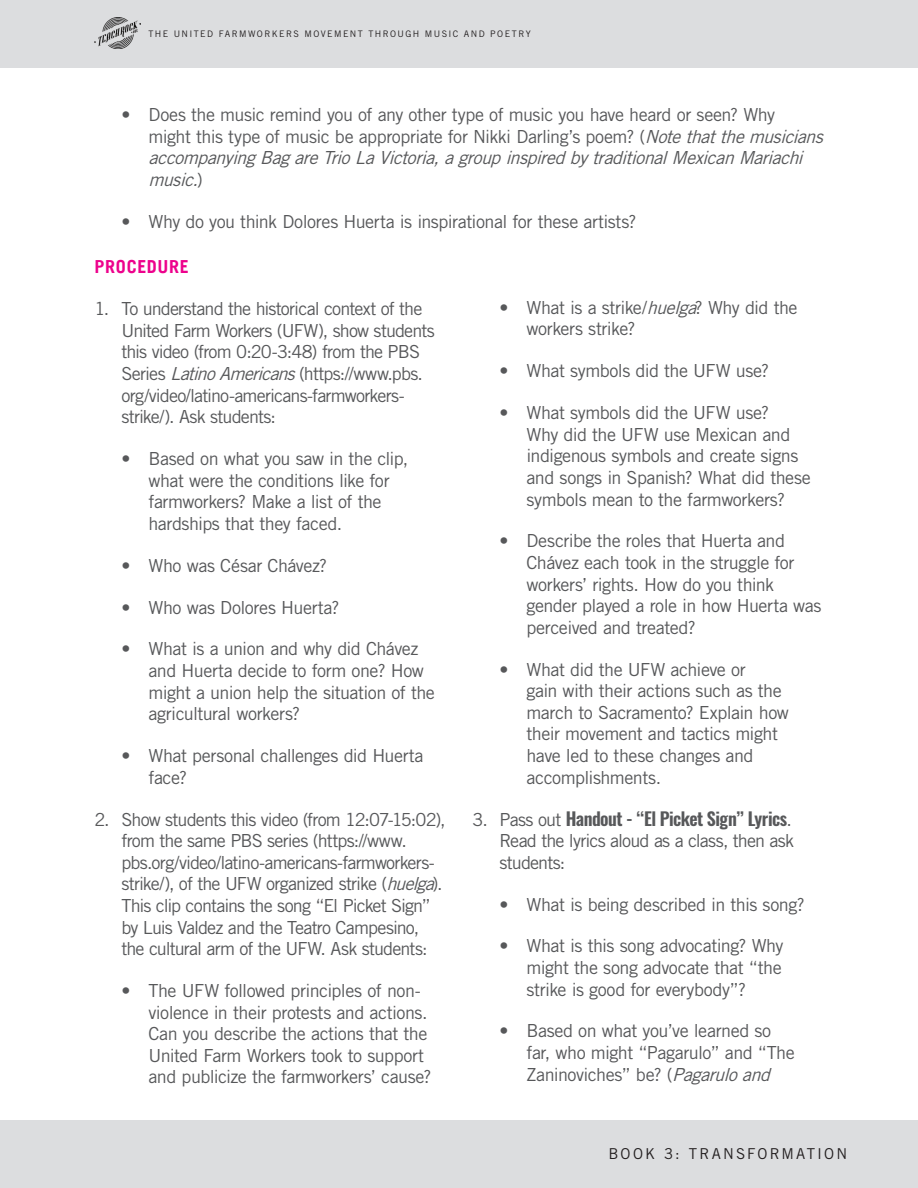
<style>
.page{position:relative;width:918px;height:1188px;background:#fff}
.page>*{position:absolute;margin:0;border:0;box-sizing:border-box;transform-origin:0 0}
.t1{font:18px/21.6px "Trade Gothic LT Std";letter-spacing:-.03em;color:#57585a}
.t2{font:18px/21.6px "Trade Gothic LT Std";letter-spacing:-.05em;color:#57585a}
.PINK_SECTION_HEADER{font:700 18px "Trade Gothic LT";letter-spacing:.035em;color:#ed028c}
.t3{font:15px "Trade Gothic LT Std";letter-spacing:.14em;color:#231f20}
.t4{font:9px "Trade Gothic LT Std";letter-spacing:.155em;color:#231f20}
.s1{font-style:italic}
.s2{font-family:"Oswald";font-weight:600}
</style>
<div class="page">
<div style="left:0;top:0;width:918px;height:68px;background:#dcdddf"></div>
<img style="left:94px;top:18px;width:46px;height:30px">
<div style="left:0;top:1120px;width:918px;height:67px;background:#dcdddf"></div>
<p class="t4" style="left:148px;top:28px;width:384px">THE UNITED FARMWORKERS MOVEMENT THROUGH MUSIC AND POETRY</p>
<p class="t1" style="left:148px;top:104px;width:682px;text-indent:-27px">• Does the music remind you of any other type of music you have heard or seen? Why<br>might this type of music be appropriate for Nikki Darling’s poem? (<span class="s1">Notethatthemusicians accompanyingBagareTrioLaVictoria,agroupinspiredbytraditionalMexicanMariachi music.</span>)</p>
<p class="t1" style="left:122px;top:210px;width:517px">• Why do you think Dolores Huerta is inspirational for these artists?</p>
<p class="PINK_SECTION_HEADER" style="left:94px;top:256px;width:96px">PROCEDURE</p>
<p class="t1" style="left:122px;top:298px;width:315px;text-indent:-27px">1. To understand the historical context of the United Farm Workers (UFW), show students this video (from 0:20-3:48) from the PBS Series <span class="s1">LatinoAmericans</span>(https://www.pbs. org/video/latino-americans-farmworkers&shy;strike/). Ask students:</p>
<p class="t1" style="left:148px;top:448px;width:261px;text-indent:-27px">• Based on what you saw in the clip, what were the conditions like for farmworkers? Make a list of the hardships that they faced.</p>
<p class="t1" style="left:122px;top:554px;width:207px">• Who was César Chávez?</p>
<p class="t1" style="left:122px;top:596px;width:219px">• Who was Dolores Huerta?</p>
<p class="t1" style="left:148px;top:638px;width:288px;text-indent:-27px">• What is a union and why did Chávez and Huerta decide to form one? How might a union help the situation of the agricultural workers?</p>
<p class="t1" style="left:148px;top:745px;width:277px;text-indent:-27px">• What personal challenges did Huerta face?</p>
<p class="t2" style="left:122px;top:808px;width:325px;text-indent:-27px">2. Show students this video (from 12:07-15:02), from the same PBS series (https://www. pbs.org/video/latino-americans-farmworkers&shy;strike/), of the UFW organized strike (<span class="s1">huelga</span>).<br>This clip contains the song “El Picket Sign” by Luis Valdez and the Teatro Campesino, the cultural arm of the UFW. Ask students:</p>
<p class="t1" style="left:148px;top:980px;width:285px;text-indent:-27px">• The UFW followed principles of non&shy;violence in their protests and actions.<br>Can you describe the actions that the United Farm Workers took to support and publicize the farmworkers’ cause?</p>
<p class="t1" style="left:526px;top:296px;width:273px;text-indent:-27px">• What is a strike/<span class="s1">huelga</span>? Why did the workers strike?</p>
<p class="t1" style="left:500px;top:360px;width:271px">• What symbols did the UFW use?</p>
<p class="t1" style="left:526px;top:402px;width:286px;text-indent:-27px">• What symbols did the UFW use?<br>Why did the UFW use Mexican and indigenous symbols and create signs and songs in Spanish? What did these symbols mean to the farmworkers?</p>
<p class="t1" style="left:526px;top:530px;width:297px;text-indent:-27px">• Describe the roles that Huerta and<br>Chávez each took in the struggle for workers’ rights. How do you think gender played a role in how Huerta was perceived and treated?</p>
<p class="t1" style="left:526px;top:658px;width:264px;text-indent:-27px">• What did the UFW achieve or<br>gain with their actions such as the march to Sacramento? Explain how their movement and tactics might have led to these changes and accomplishments.</p>
<p class="t1" style="left:500px;top:808px;width:296px;text-align:justify;text-indent:-27px">3. Pass out <span class="s2">Handout - “El Picket Sign” Lyrics</span>.<br>Read the lyrics aloud as a class, then ask students:</p>
<p class="t1" style="left:500px;top:893px;width:307px">• What is being described in this song?</p>
<p class="t1" style="left:526px;top:935px;width:259px;text-align:justify;text-indent:-27px">• What is this song advocating? Why might the song advocate that “the strike is good for everybody”?</p>
<p class="t1" style="left:526px;top:1020px;width:270px;text-indent:-27px">• Based on what you’ve learned so far, who might “Pagarulo” and “The<br>Zaninoviches” be? (<span class="s1">Pagaruloand</span></p>
<p class="t3" style="left:608px;top:1145px;width:240px">BOOK 3: TRANSFORMATION</p>
</div>
